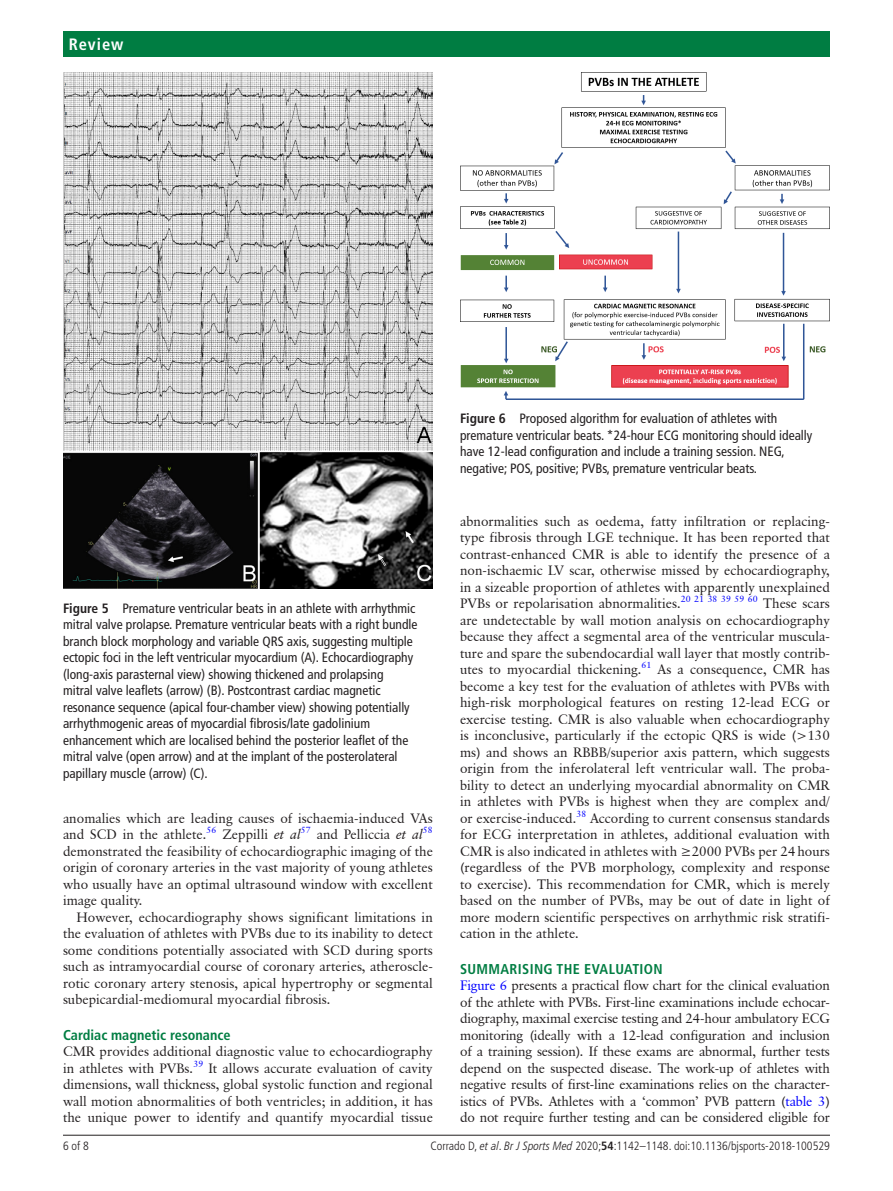
<style>
.page{position:relative;width:893px;height:1191px;background:#fff}
.page>*{position:absolute;margin:0;border:0;box-sizing:border-box;transform-origin:0 0}
.t1{font:700 condensed 16.5px "Frutiger LT Pro";letter-spacing:.055em;color:#fff}
.t2{font:700 condensed 14.25px "Frutiger LT Pro";color:#007d42}
.t3{font:700 condensed 14.25px "Frutiger LT Pro";letter-spacing:.025em;color:#007d42}
.t4{font:13.5px/16.5px "Classical Garamond BT";color:#231f20;text-align:justify}
.t5{font:condensed 13.5px/16.5px "Frutiger LT Pro";color:#231f20}
.t6{font:300 condensed 12px "Frutiger LT Pro";color:#231f20}
.t7{font:9px "Classical Garamond BT";color:#00f}
.s1{font-weight:700}
.s2{font-style:italic}
.s3{color:#00f}
</style>
<div class="page">
<hr style="left:63px;top:1134px;width:767px;height:1px;background:#231f20">
<div style="left:63px;top:31px;width:767px;height:25px;background:#007d42"></div>
<img style="left:63px;top:72px;width:370px;height:517px">
<img style="left:460px;top:72px;width:370px;height:327px">
<p class="t1" style="left:69px;top:34px;width:56px">Review</p>
<p class="t5" style="left:63px;top:600px;width:356px"><span class="s1">Figure 5</span> Premature ventricular beats in an athlete with arrhythmic mitral valve prolapse. Premature ventricular beats with a right bundle branch block morphology and variable QRS axis, suggesting multiple ectopic foci in the left ventricular myocardium (A). Echocardiography (long-axis parasternal view) showing thickened and prolapsing<br>mitral valve leaflets (arrow) (B). Postcontrast cardiac magnetic resonance sequence (apical four-chamber view) showing potentially arrhythmogenic areas of myocardial fibrosis/late gadolinium enhancement which are localised behind the posterior leaflet of the mitral valve (open arrow) and at the implant of the posterolateral papillary muscle (arrow) (C).</p>
<p class="t4" style="left:63px;top:809px;width:371px">anomalies which are leading causes of ischaemia-induced VAs and SCD in the athlete.<sup>56</sup> Zeppilli <span class="s2">et al</span></p>
<p class="t7" style="left:301px;top:824px;width:11px">57</p>
<p class="t4" style="left:317px;top:826px;width:108px">and Pelliccia <span class="s2">et al</span></p>
<p class="t7" style="left:423px;top:824px;width:11px">58</p>
<p class="t4" style="left:63px;top:842px;width:371px">demonstrated the feasibility of echocardiographic imaging of the origin of coronary arteries in the vast majority of young athletes who usually have an optimal ultrasound window with excellent image quality.</p>
<p class="t4" style="left:63px;top:908px;width:371px;text-indent:14px">However, echocardiography shows significant limitations in the evaluation of athletes with PVBs due to its inability to detect some conditions potentially associated with SCD during sports such as intramyocardial course of coronary arteries, atheroscle&shy;rotic coronary artery stenosis, apical hypertrophy or segmental subepicardial-mediomural myocardial fibrosis.</p>
<p class="t2" style="left:63px;top:1026px;width:169px">Cardiac magnetic resonance</p>
<p class="t4" style="left:63px;top:1043px;width:371px">CMR provides additional diagnostic value to echocardiography in athletes with PVBs.<sup>39</sup> It allows accurate evaluation of cavity dimensions, wall thickness, global systolic function and regional wall motion abnormalities of both ventricles; in addition, it has the unique power to identify and quantify myocardial tissue</p>
<p class="t5" style="left:460px;top:410px;width:354px"><span class="s1">Figure 6</span> Proposed algorithm for evaluation of athletes with premature ventricular beats. *24-hour ECG monitoring should ideally have 12-lead configuration and include a training session. NEG, negative; POS, positive; PVBs, premature ventricular beats.</p>
<p class="t4" style="left:460px;top:512px;width:371px">abnormalities such as oedema, fatty infiltration or replacing&shy;type fibrosis through LGE technique. It has been reported that contrast-enhanced CMR is able to identify the presence of a non-ischaemic LV scar, otherwise missed by echocardiography, in a sizeable proportion of athletes with apparently unexplained PVBs or repolarisation abnormalities.<sup>20</sup> <sup>21</sup> <sup>38</sup> <sup>39</sup> <sup>59</sup> <sup>60</sup> These scars are undetectable by wall motion analysis on echocardiography because they affect a segmental area of the ventricular muscula&shy;ture and spare the subendocardial wall layer that mostly contrib&shy;utes to myocardial thickening.<sup>61</sup> As a consequence, CMR has become a key test for the evaluation of athletes with PVBs with high-risk morphological features on resting 12-lead ECG or exercise testing. CMR is also valuable when echocardiography is inconclusive, particularly if the ectopic QRS is wide (&gt;130 ms) and shows an RBBB/superior axis pattern, which suggests origin from the inferolateral left ventricular wall. The proba&shy;bility to detect an underlying myocardial abnormality on CMR in athletes with PVBs is highest when they are complex and/ or exercise-induced.<sup>38</sup> According to current consensus standards for ECG interpretation in athletes, additional evaluation with CMR is also indicated in athletes with ≥2000 PVBs per 24hours (regardless of the PVB morphology, complexity and response to exercise). This recommendation for CMR, which is merely based on the number of PVBs, may be out of date in light of more modern scientific perspectives on arrhythmic risk stratifi&shy;cation in the athlete.</p>
<p class="t2" style="left:460px;top:960px;width:26px">Summarisi</p>
<p class="t3" style="left:534px;top:960px;width:130px">ng the evaluati on</p>
<p class="t4" style="left:460px;top:977px;width:371px"><span class="s3">Figure 6</span> presents a practical flow chart for the clinical evaluation of the athlete with PVBs. First-line examinations include echocar&shy;diography, maximal exercise testing and 24-hour ambulatory ECG monitoring (ideally with a 12-lead configuration and inclusion of a training session). If these exams are abnormal, further tests depend on the suspected disease. The work-up of athletes with negative results of first-line examinations relies on the character&shy;istics of PVBs. Athletes with a ‘common’ PVB pattern (<span class="s3">table 3</span>) do not require further testing and can be considered eligible for</p>
<p class="t6" style="left:63px;top:1138px;width:27px">6 of 8</p>
<p class="t6" style="left:430px;top:1138px;width:401px">Corrado D, <span class="s2">et al</span>. <span class="s2">Br J Sports Med</span> 2020;<span class="s1">54</span>:1142–1148. doi:10.1136/bjsports-2018-100529</p>
</div>
